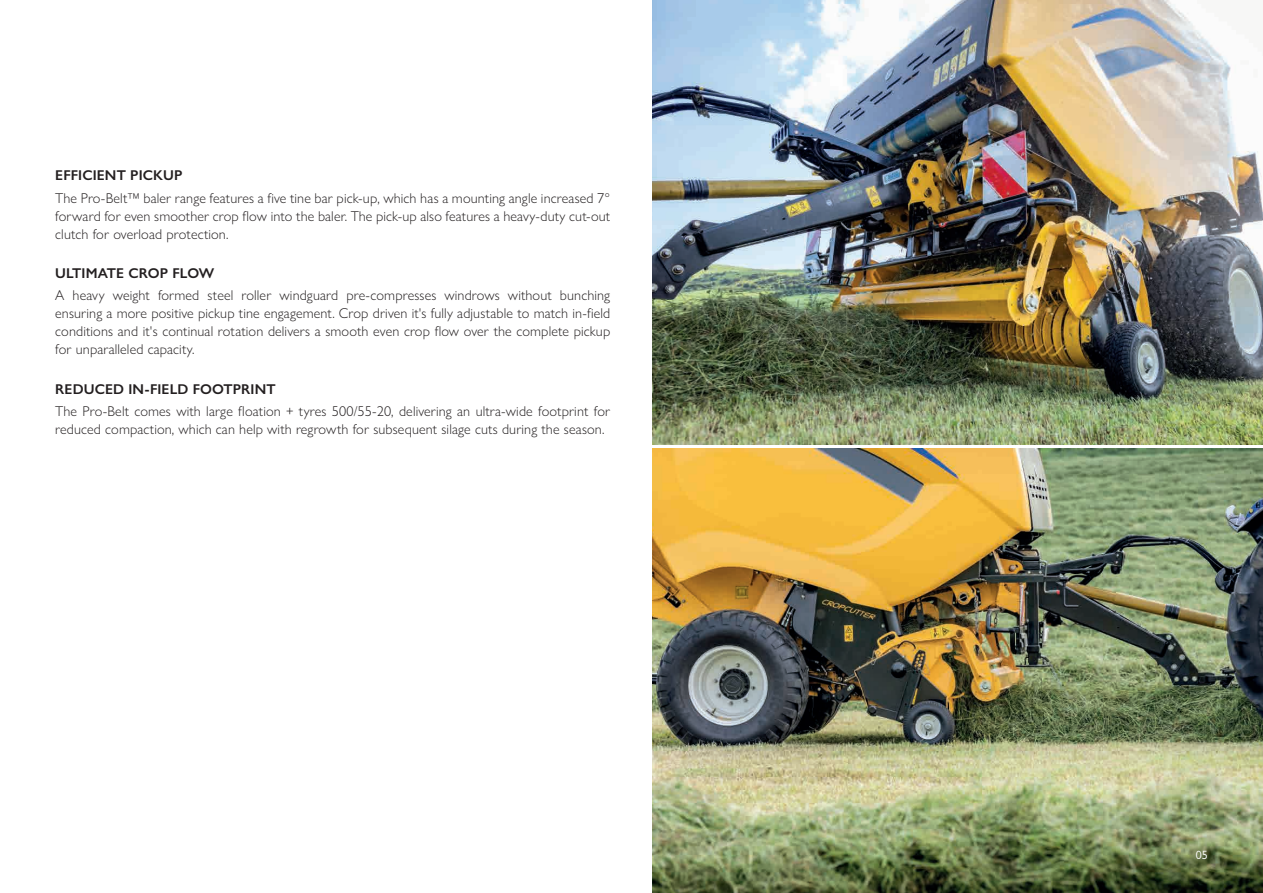
<style>
.page{position:relative;width:1263px;height:893px;background:#fff}
.page>*{position:absolute;margin:0;border:0;box-sizing:border-box;transform-origin:0 0}
.t1{font:300 14.25px/18px "Gill Sans Nova";letter-spacing:.01em;color:#231f20;text-align:justify}
.t2{font:600 14.25px "Gill Sans Nova";letter-spacing:.01em;color:#231f20}
.t3{font:12px "Gill Sans Nova";color:#fff}
</style>
<div class="page">
<img style="left:653px;top:0;width:610px;height:444px">
<img style="left:653px;top:449px;width:610px;height:444px">
<p class="t2" style="left:55px;top:167px;width:129px">EFFICIENT PICKUP</p>
<p class="t1" style="left:55px;top:189px;width:556px">The Pro-Belt™ baler range features a five tine bar pick-up, which has a mounting angle increased 7° forward for even smoother crop flow into the baler. The pick-up also features a heavy-duty cut-out clutch for overload protection.</p>
<p class="t2" style="left:55px;top:264px;width:161px">ULTIMATE CROP FLOW</p>
<p class="t1" style="left:55px;top:286px;width:556px">A heavy weight formed steel roller windguard pre-compresses windrows without bunching ensuring a more positive pickup tine engagement. Crop driven it's fully adjustable to match in-field conditions and it's continual rotation delivers a smooth even crop flow over the complete pickup for unparalleled capacity.</p>
<p class="t2" style="left:55px;top:380px;width:222px">REDUCED IN-FIELD FOOTPRINT</p>
<p class="t1" style="left:55px;top:402px;width:556px">The Pro-Belt comes with large floation + tyres 500/55-20, delivering an ultra-wide footprint for reduced compaction, which can help with regrowth for subsequent silage cuts during the season.</p>
<p class="t3" style="left:1196px;top:847px;width:13px">05</p>
</div>
